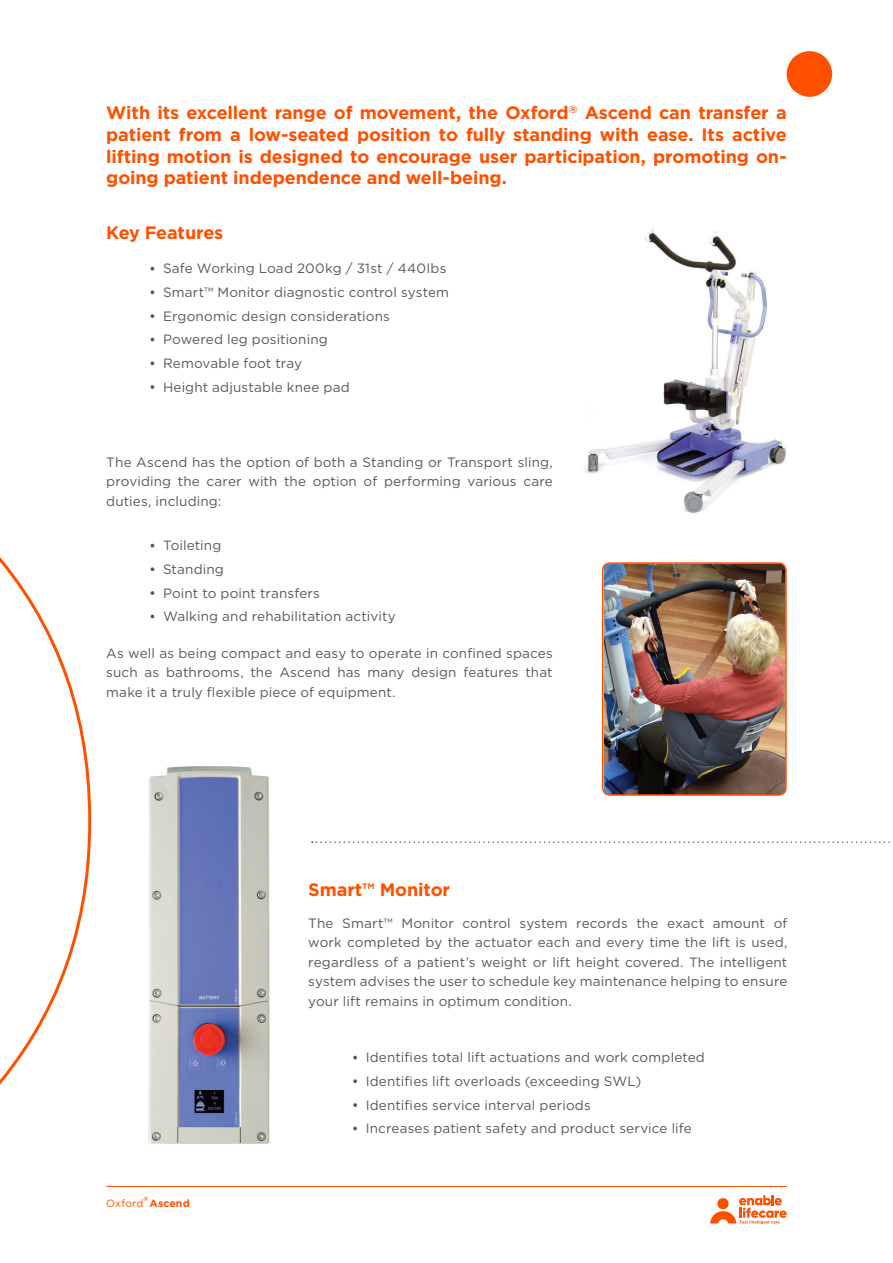
<style>
.page{position:relative;width:893px;height:1263px;background:#fff}
.page>*{position:absolute;margin:0;border:0;box-sizing:border-box;transform-origin:0 0}
.Orange_12pt_Black{font:700 18px/21.6px "Gotham";letter-spacing:-.005em;color:#ff5000;text-align:justify}
.Body_9pt{font:13.5px/19.5px "Gotham";letter-spacing:.01em;color:#57585a;text-align:justify}
.t1{font:10.5px "Gotham";letter-spacing:.005em;color:#ff5000}
.t2{font:700 6.15px "Gotham";color:#ff5000}
.s1{font-weight:700}
</style>
<div class="page">
<hr style="left:106px;top:1186px;width:681px;height:1px;background:#ff5000">
<svg style="left:710px;top:1195px;width:77px;height:29px"></svg>
<img style="left:584px;top:228px;width:203px;height:285px">
<svg style="left:0;top:557px;width:92px;height:528px"></svg>
<svg style="left:786px;top:51px;width:47px;height:46px"></svg>
<svg style="left:151px;top:267px;width:3px;height:4px"></svg>
<svg style="left:353px;top:1056px;width:4px;height:3px"></svg>
<svg style="left:151px;top:290px;width:3px;height:4px"></svg>
<svg style="left:151px;top:567px;width:3px;height:4px"></svg>
<svg style="left:353px;top:1079px;width:4px;height:4px"></svg>
<svg style="left:353px;top:1126px;width:4px;height:4px"></svg>
<svg style="left:151px;top:314px;width:3px;height:4px"></svg>
<svg style="left:151px;top:591px;width:3px;height:4px"></svg>
<svg style="left:353px;top:1103px;width:4px;height:4px"></svg>
<svg style="left:151px;top:361px;width:3px;height:4px"></svg>
<svg style="left:151px;top:385px;width:3px;height:4px"></svg>
<svg style="left:312px;top:841px;width:578px;height:2px"></svg>
<img style="left:604px;top:565px;width:180px;height:230px">
<div style="left:602px;top:562px;width:185px;height:234px;border:2px solid #ff5000;border-radius:7px"></div>
<img style="left:148px;top:766px;width:122px;height:378px">
<p class="Orange_12pt_Black" style="left:106px;top:102px;width:682px">With its excellent range of movement, the Oxford<sup>®</sup> Ascend can transfer a patient from a low-seated position to fully standing with ease. Its active lifting motion is designed to encourage user participation, promoting on&shy;going patient independence and well-being.</p>
<p class="Orange_12pt_Black" style="left:106px;top:222px;width:119px">Key Features</p>
<p class="Body_9pt" style="left:163px;top:258px;width:285px">Safe Working Load 200kg / 31st / 440Ibs</p>
<p class="Body_9pt" style="left:163px;top:282px;width:288px">Smart™ Monitor diagnostic control system</p>
<p class="Body_9pt" style="left:163px;top:306px;width:228px">Ergonomic design considerations</p>
<p class="Body_9pt" style="left:163px;top:330px;width:166px">Powered leg positioning</p>
<p class="Body_9pt" style="left:163px;top:353px;width:141px">Removable foot tray</p>
<p class="Body_9pt" style="left:163px;top:377px;width:188px">Height adjustable knee pad</p>
<p class="Body_9pt" style="left:106px;top:452px;width:448px">The Ascend has the option of both a Standing or Transport sling, providing the carer with the option of performing various care duties, including:</p>
<p class="Body_9pt" style="left:163px;top:535px;width:60px">Toileting</p>
<p class="Body_9pt" style="left:163px;top:559px;width:62px">Standing</p>
<p class="Body_9pt" style="left:163px;top:583px;width:158px">Point to point transfers</p>
<p class="Body_9pt" style="left:163px;top:607px;width:234px">Walking and rehabilitation activity</p>
<p class="Body_9pt" style="left:106px;top:643px;width:448px">As well as being compact and easy to operate in confined spaces such as bathrooms, the Ascend has many design features that make it a truly flexible piece of equipment.</p>
<p class="Orange_12pt_Black" style="left:308px;top:878px;width:143px">Smart™ Monitor</p>
<p class="Body_9pt" style="left:308px;top:913px;width:481px">The Smart™ Monitor control system records the exact amount of work completed by the actuator each and every time the lift is used, regardless of a patient’s weight or lift height covered. The intelligent system advises the user to schedule key maintenance helping to ensure your lift remains in optimum condition.</p>
<p class="t2" style="left:144px;top:1195px;width:7px">®</p>
<p class="t1" style="left:106px;top:1197px;width:85px">Oxford <span class="s1">Ascend</span></p>
<p class="Body_9pt" style="left:366px;top:1047px;width:341px">Identifies total lift actuations and work completed</p>
<p class="Body_9pt" style="left:366px;top:1071px;width:277px">Identifies lift overloads (exceeding SWL)</p>
<p class="Body_9pt" style="left:366px;top:1095px;width:227px">Identifies service interval periods</p>
<p class="Body_9pt" style="left:366px;top:1118px;width:328px">Increases patient safety and product service life</p>
</div>
